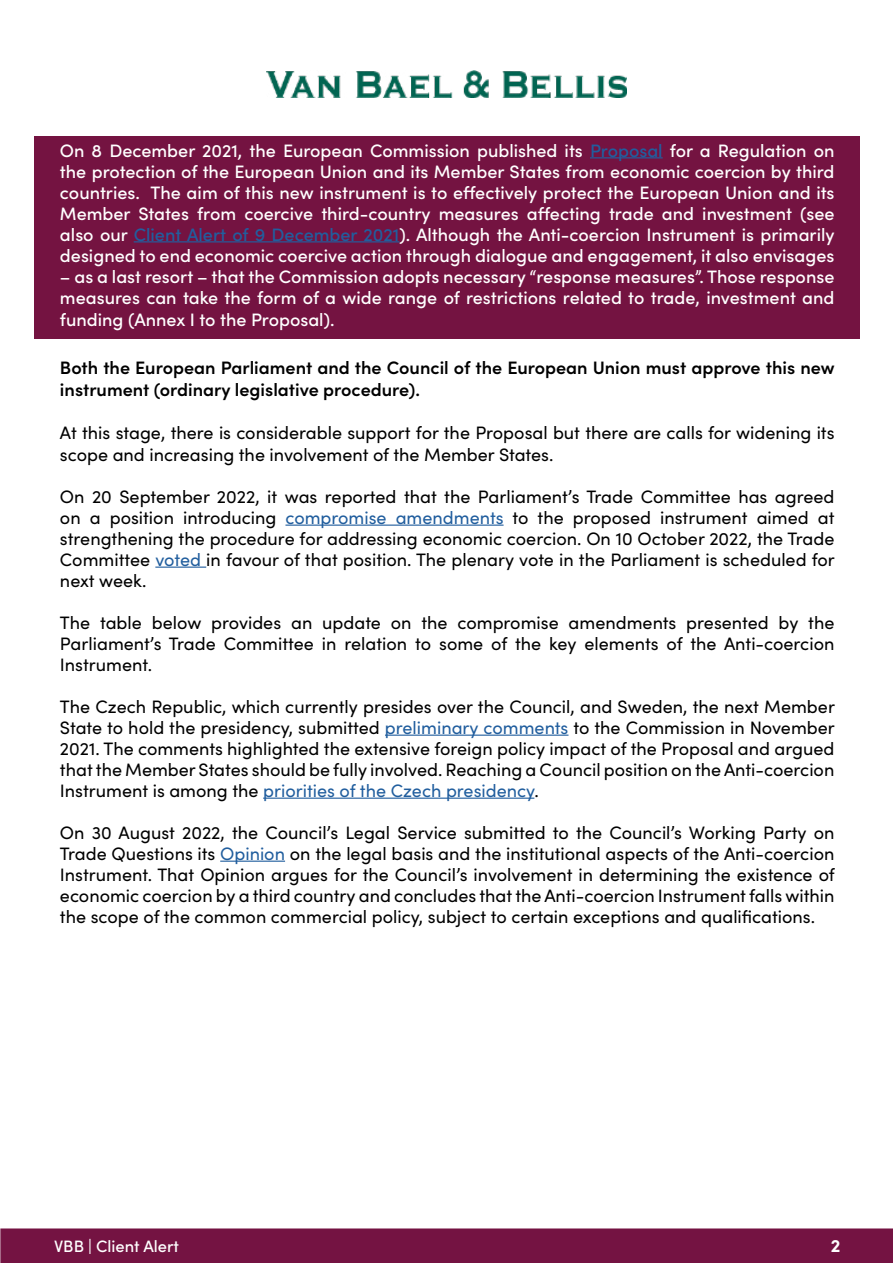
<style>
.page{position:relative;width:893px;height:1263px;background:#fff}
.page>*{position:absolute;margin:0;border:0;box-sizing:border-box;transform-origin:0 0}
.t1{font:18px/21px "Sofia Pro";color:#000;text-align:justify}
.t2{font:500 18px/21px "Sofia Pro";color:#fff;text-align:justify}
.t3{font:600 18px/21.6px "Sofia Pro";color:#000}
.t4{font:700 18px "Sofia Pro";color:#fff}
.t5{font:500 16.5px "Sofia Pro";color:#fff}
.s1{color:#215e9e}
</style>
<div class="page">
<div style="left:0;top:1228px;width:893px;height:35px;background:#741342;border:2px solid #741342"></div>
<div style="left:34px;top:136px;width:825px;height:203px;background:#741341"></div>
<img style="left:266px;top:70px;width:361px;height:27px">
<hr style="left:590px;top:157px;width:73px;height:1px;background:#215e9e">
<hr style="left:134px;top:241px;width:265px;height:1px;background:#215e9e">
<hr style="left:285px;top:525px;width:219px;height:1px;background:#215e9e">
<hr style="left:155px;top:567px;width:51px;height:1px;background:#215e9e">
<hr style="left:385px;top:735px;width:183px;height:1px;background:#215e9e">
<hr style="left:263px;top:798px;width:271px;height:1px;background:#215e9e">
<hr style="left:220px;top:861px;width:65px;height:1px;background:#215e9e">
<p class="t2" style="left:60px;top:139px;width:776px">On 8 December 2021, the European Commission published its <span class="s1">Proposal</span> for a Regulation on the protection of the European Union and its Member States from economic coercion by third countries. The aim of this new instrument is to effectively protect the European Union and its Member States from coercive third-country measures affecting trade and investment (see also our <span class="s1">Client Alert of 9 December 2021</span>). Although the Anti-coercion Instrument is primarily designed to end economic coercive action through dialogue and engagement, it also envisages</p>
<p class="t2" style="left:60px;top:265px;width:776px">– as a last resort – that the Commission adopts necessary “response measures”. Those response measures can take the form of a wide range of restrictions related to trade, investment and funding (Annex I to the Proposal).</p>
<p class="t3" style="left:60px;top:356px;width:776px">Both the European Parliament and the Council of the European Union must approve this new instrument (ordinary legislative procedure).</p>
<p class="t1" style="left:60px;top:421px;width:776px;line-height:21.6px">At this stage, there is considerable support for the Proposal but there are calls for widening its scope and increasing the involvement of the Member States.</p>
<p class="t1" style="left:60px;top:485px;width:776px">On 20 September 2022, it was reported that the Parliament’s Trade Committee has agreed on a position introducing <span class="s1">compromise amendments</span> to the proposed instrument aimed at strengthening the procedure for addressing economic coercion. On 10 October 2022, the Trade Committee <span class="s1">voted</span> in favour of that position. The plenary vote in the Parliament is scheduled for next week.</p>
<p class="t1" style="left:60px;top:611px;width:776px">The table below provides an update on the compromise amendments presented by the Parliament’s Trade Committee in relation to some of the key elements of the Anti-coercion Instrument.</p>
<p class="t1" style="left:60px;top:695px;width:776px">The Czech Republic, which currently presides over the Council, and Sweden, the next Member State to hold the presidency, submitted <span class="s1">preliminary comments</span> to the Commission in November 2021. The comments highlighted the extensive foreign policy impact of the Proposal and argued that the Member States should be fully involved. Reaching a Council position on the Anti-coercion Instrument is among the <span class="s1">priorities of the Czech presidency</span>.</p>
<p class="t1" style="left:60px;top:821px;width:776px">On 30 August 2022, the Council’s Legal Service submitted to the Council’s Working Party on Trade Questions its <span class="s1">Opinion</span> on the legal basis and the institutional aspects of the Anti-coercion Instrument. That Opinion argues for the Council’s involvement in determining the existence of economic coercion by a third country and concludes that the Anti-coercion Instrument falls within the scope of the common commercial policy, subject to certain exceptions and qualifications.</p>
<p class="t5" style="left:54px;top:1234px;width:126px">VBB | Client Alert</p>
<p class="t4" style="left:831px;top:1231px;width:11px">2</p>
</div>
